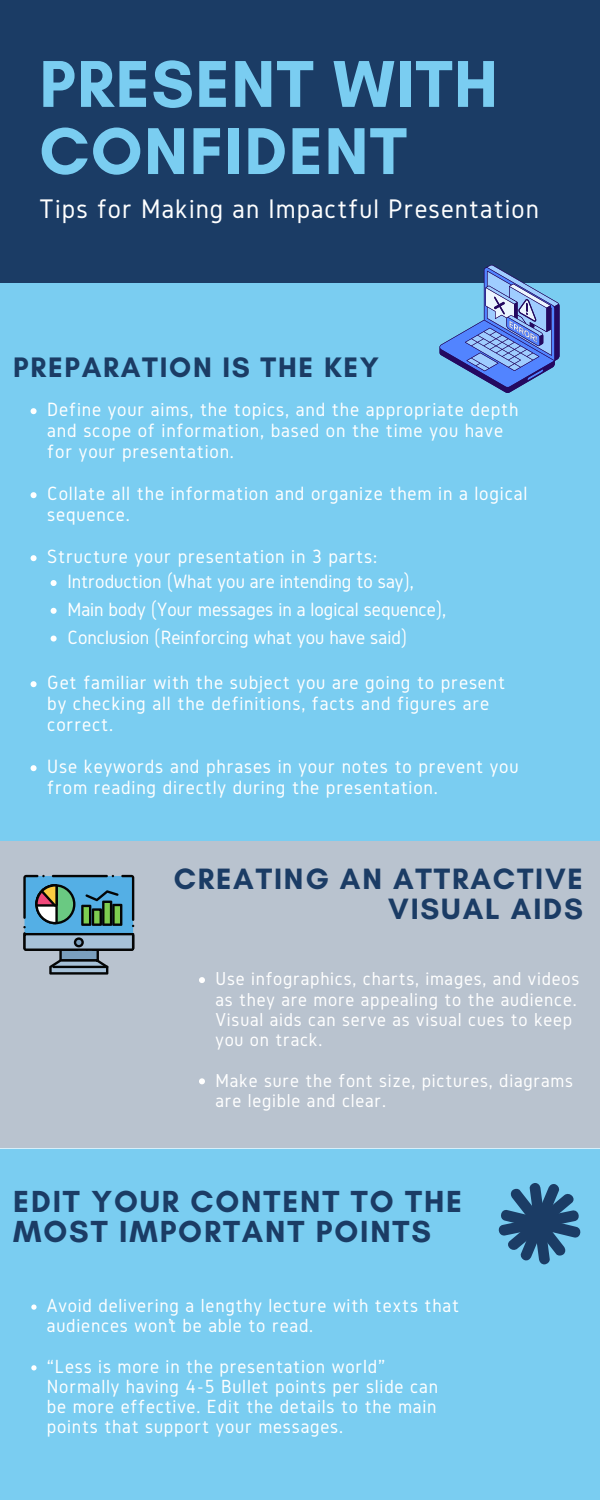
<style>
.page{position:relative;width:600px;height:1500px;background:#1b3c65}
.page>*{position:absolute;margin:0;border:0;box-sizing:border-box;transform-origin:0 0}
.t1{font:700 67.4px/67.2px "Glacial Indifference";letter-spacing:.02em;color:#7acdf1}
.t2{font:700 31.1px/30px "Glacial Indifference";letter-spacing:.06em;color:#1b3c65}
.t3{font:700 30px/29.2px "Glacial Indifference";letter-spacing:.06em;color:#1b3c65;text-align:right}
.t4{font:700 28.7px "Glacial Indifference";letter-spacing:.06em;color:#1b3c65}
.t5{font:27.9px "Gidole";letter-spacing:.04em;color:#fff}
.t6{font:20px/21px "Gidole";letter-spacing:.04em;color:#fff}
.t7{font:20px/27.8px "Gidole";color:#fff}
.t8{font:19.7px/20.2px "Gidole";letter-spacing:.04em;color:#fff}
.t9{font:19.4px/20.2px "Gidole";letter-spacing:.04em;color:#fff}
</style>
<div class="page">
<div style="left:0;top:283px;width:600px;height:558px;background:#7acdf1"></div>
<svg style="left:31px;top:408px;width:6px;height:6px"></svg>
<svg style="left:31px;top:492px;width:6px;height:6px"></svg>
<svg style="left:31px;top:555px;width:6px;height:6px"></svg>
<svg style="left:31px;top:681px;width:6px;height:6px"></svg>
<svg style="left:31px;top:765px;width:6px;height:6px"></svg>
<div style="left:0;top:1149px;width:600px;height:351px;background:#7acdf1"></div>
<div style="left:0;top:841px;width:600px;height:308px;background:#b9c3cf"></div>
<svg style="left:440px;top:265px;width:120px;height:128px"></svg>
<svg style="left:23px;top:875px;width:111px;height:100px;background:#658f9f"></svg>
<svg style="left:498px;top:1183px;width:83px;height:81px"></svg>
<svg style="left:31px;top:1304px;width:6px;height:6px"></svg>
<svg style="left:31px;top:1365px;width:6px;height:5px"></svg>
<svg style="left:199px;top:977px;width:6px;height:6px"></svg>
<svg style="left:199px;top:1078px;width:6px;height:6px"></svg>
<svg style="left:51px;top:580px;width:6px;height:6px"></svg>
<svg style="left:51px;top:608px;width:6px;height:6px"></svg>
<svg style="left:51px;top:636px;width:6px;height:6px"></svg>
<h1 class="t1" style="left:39px;top:50px;width:460px">PRESENT WITH<br>CONFIDENT</h1>
<h3 class="t5" style="left:39px;top:193px;width:501px">Tips for Making an Impactful Presentation</h3>
<h3 class="t4" style="left:13px;top:350px;width:367px">PREPARATION IS THE KEY</h3>
<p class="t6" style="left:47px;top:399px;width:473px">Define your aims, the topics, and the appropriate depth and scope of information, based on the time you have for your presentation.</p>
<p class="t6" style="left:47px;top:483px;width:482px">Collate all the information and organize them in a logical sequence.</p>
<p class="t6" style="left:47px;top:546px;width:331px">Structure your presentation in 3 parts:</p>
<p class="t7" style="left:67px;top:567px;width:380px">Introduction (What you are intending to say),<br>Main body (Your messages in a logical sequence),<br>Conclusion (Reinforcing what you have said)</p>
<p class="t6" style="left:47px;top:672px;width:459px">Get familiar with the subject you are going to present by checking all the definitions, facts and figures are correct.</p>
<p class="t6" style="left:47px;top:756px;width:473px">Use keywords and phrases in your notes to prevent you from reading directly during the presentation.</p>
<h3 class="t3" style="left:174px;top:864px;width:411px">CREATING AN ATTRACTIVE<br>VISUAL AIDS</h3>
<p class="t9" style="left:216px;top:969px;width:365px">Use infographics, charts, images, and videos as they are more appealing to the audience.<br>Visual aids can serve as visual cues to keep you on track.</p>
<p class="t9" style="left:216px;top:1070px;width:359px">Make sure the font size, pictures, diagrams are legible and clear.</p>
<h2 class="t2" style="left:13px;top:1186px;width:450px">EDIT YOUR CONTENT TO THE<br>MOST IMPORTANT POINTS</h2>
<p class="t8" style="left:47px;top:1295px;width:414px">Avoid delivering a lengthy lecture with texts that audiences won’t be able to read.</p>
<p class="t8" style="left:47px;top:1356px;width:393px">“Less is more in the presentation world” Normally having 4-5 Bullet points per slide can be more effective. Edit the details to the main points that support your messages.</p>
</div>
